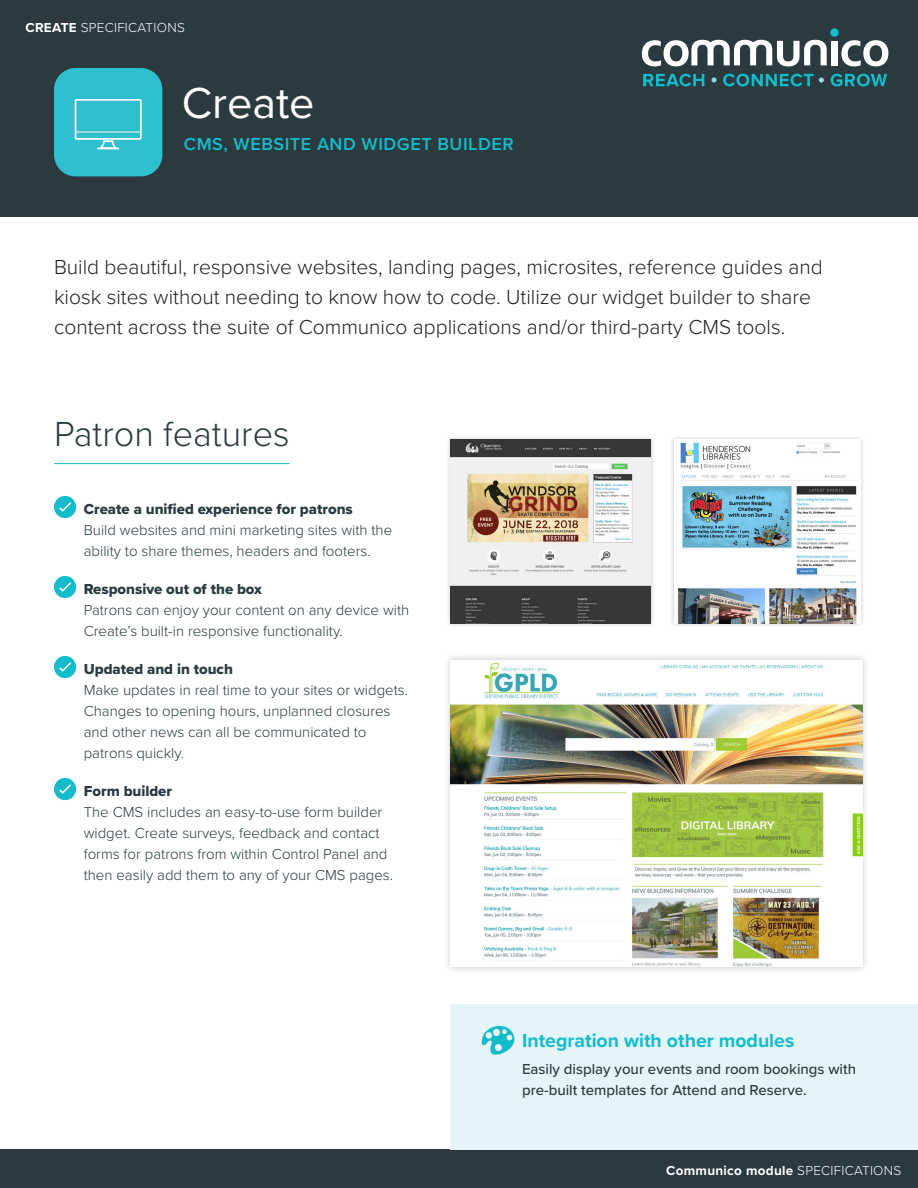
<style>
.page{position:relative;width:918px;height:1188px;background:#fff}
.page>*{position:absolute;margin:0;border:0;box-sizing:border-box;transform-origin:0 0}
.module_title{font:45px "Proxima Nova";color:#fff}
.small_standfirst{font:300 36px "Proxima Nova";color:#2a3a3e}
.Stand_first{font:300 21px/30px "Proxima Nova";color:#231f20}
.green_body_subheads{font:700 19.5px "Proxima Nova";color:#14bccb}
.t1{font:600 18px "Proxima Nova";letter-spacing:.03em;color:#14bccb}
.bodytext_indent{font:300 15px/21px "Proxima Nova";color:#2a3a3e}
.body_subheads{font:15px "Proxima Nova Extrabld";color:#2a3a3e}
.bodytext{font:500 15px/21px "Proxima Nova";color:#2a3a3e}
.t2{font:700 13.5px "Proxima Nova";letter-spacing:.02em;color:#fff}
.t3{font:300 13.5px "Proxima Nova";letter-spacing:.02em;color:#fff}
.s1{font-weight:700}
.s2{font-weight:300}
</style>
<div class="page">
<div style="left:0;top:0;width:918px;height:217px;background:#2a3a3e"></div>
<div style="left:0;top:1150px;width:918px;height:38px;background:#2a3a3e"></div>
<svg style="left:642px;top:40px;width:185px;height:26px"></svg>
<div style="left:831px;top:41px;width:6px;height:25px;background:#fff"></div>
<svg style="left:841px;top:40px;width:47px;height:26px"></svg>
<div style="left:830px;top:28px;width:9px;height:9px;background:#14bccb;border-radius:50%"></div>
<svg style="left:643px;top:74px;width:244px;height:13px"></svg>
<div style="left:54px;top:496px;width:22px;height:22px;background:#14bccb;border-radius:50%"></div>
<svg style="left:59px;top:502px;width:12px;height:10px"></svg>
<div style="left:54px;top:576px;width:22px;height:22px;background:#14bccb;border-radius:50%"></div>
<svg style="left:59px;top:582px;width:12px;height:10px"></svg>
<div style="left:54px;top:656px;width:22px;height:22px;background:#14bccb;border-radius:50%"></div>
<svg style="left:59px;top:662px;width:12px;height:10px"></svg>
<div style="left:54px;top:778px;width:22px;height:22px;background:#14bccb;border-radius:50%"></div>
<svg style="left:59px;top:784px;width:12px;height:10px"></svg>
<hr style="left:54px;top:463px;width:236px;height:1px;background:#14bccb">
<div style="left:451px;top:1004px;width:467px;height:146px;background:#e4f4f7"></div>
<svg style="left:481px;top:1026px;width:34px;height:29px"></svg>
<div style="left:670px;top:435px;width:196px;height:192px;background:#231f20;opacity:.25"></div>
<img style="left:674px;top:440px;width:187px;height:183px">
<div style="left:443px;top:652px;width:427px;height:322px;background:#231f20;opacity:.25"></div>
<img style="left:451px;top:660px;width:411px;height:307px">
<div style="left:446px;top:435px;width:210px;height:193px;background:#231f20;opacity:.25"></div>
<img style="left:451px;top:440px;width:200px;height:183px">
<div style="left:54px;top:68px;width:108px;height:108px;background:#2ec0ce;border-radius:22px"></div>
<svg style="left:75px;top:99px;width:67px;height:50px"></svg>
<p class="t3" style="left:25px;top:18px;width:161px"><span class="s1">CREATE</span> SPECIFICATIONS</p>
<p class="module_title" style="left:182px;top:69px;width:134px">Create</p>
<p class="t1" style="left:184px;top:130px;width:331px">CMS, WEBSITE AND WIDGET BUILDER</p>
<p class="Stand_first" style="left:54px;top:251px;width:770px">Build beautiful, responsive websites, landing pages, microsites, reference guides and kiosk sites without needing to know how to code. Utilize our widget builder to share content across the suite of Communico applications and/or third-party CMS tools.</p>
<p class="small_standfirst" style="left:54px;top:407px;width:237px">Patron features</p>
<p class="body_subheads" style="left:84px;top:498px;width:271px">Create a unified experience for patrons</p>
<p class="bodytext_indent" style="left:84px;top:519px;width:310px">Build websites and mini marketing sites with the ability to share themes, headers and footers.</p>
<p class="body_subheads" style="left:84px;top:578px;width:180px">Responsive out of the box</p>
<p class="bodytext_indent" style="left:84px;top:599px;width:327px">Patrons can enjoy your content on any device with<br>Create’s built-in responsive functionality.</p>
<p class="body_subheads" style="left:84px;top:658px;width:151px">Updated and in touch</p>
<p class="bodytext_indent" style="left:84px;top:679px;width:326px">Make updates in real time to your sites or widgets.<br>Changes to opening hours, unplanned closures and other news can all be communicated to patrons quickly.</p>
<p class="body_subheads" style="left:84px;top:780px;width:90px">Form builder</p>
<p class="bodytext_indent" style="left:84px;top:801px;width:311px">The CMS includes an easy-to-use form builder widget. Create surveys, feedback and contact forms for patrons from within Control Panel and then easily add them to any of your CMS pages.</p>
<p class="green_body_subheads" style="left:522px;top:1026px;width:274px">Integration with other modules</p>
<p class="bodytext" style="left:522px;top:1058px;width:336px">Easily display your events and room bookings with pre-built templates for Attend and Reserve.</p>
<p class="t2" style="left:666px;top:1160px;width:237px">Communico module <span class="s2">SPECIFICATIONS</span></p>
</div>
